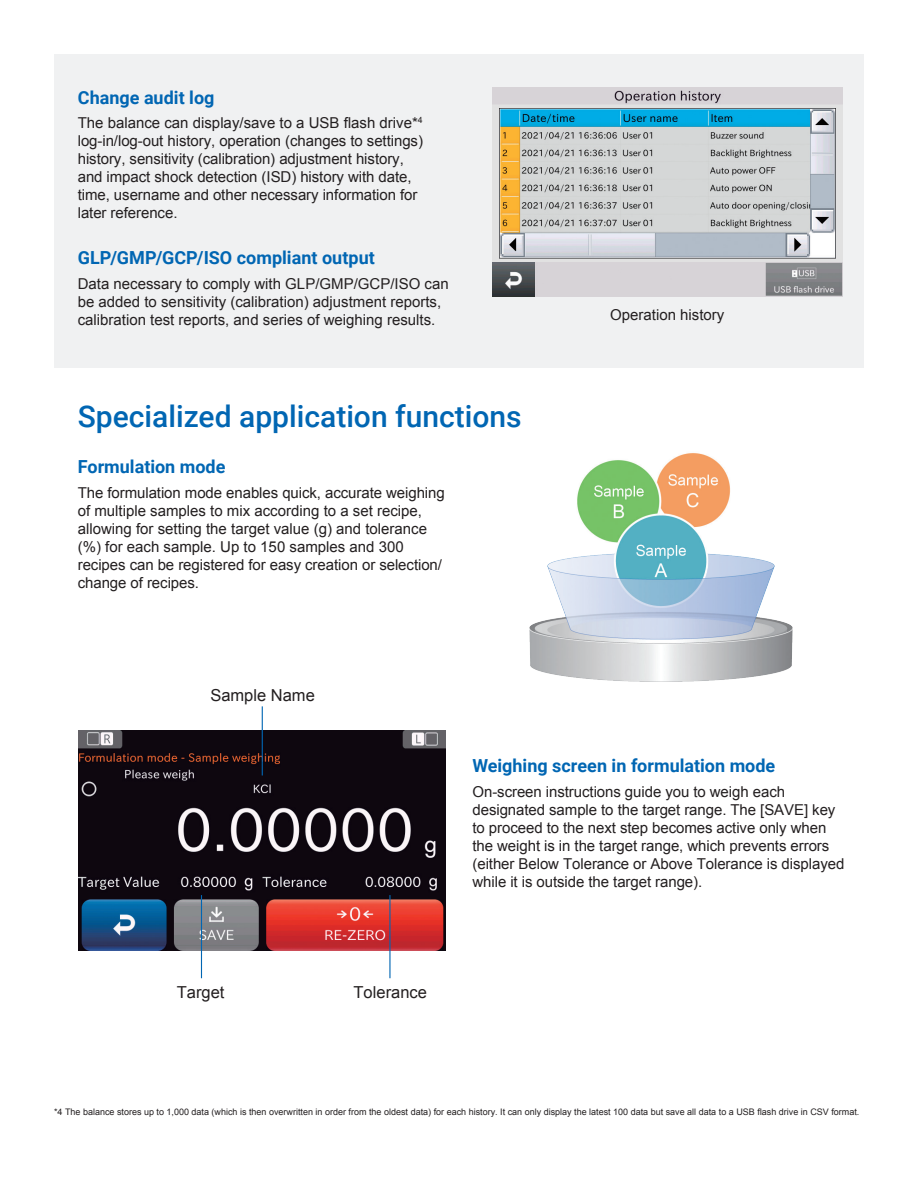
<style>
.page{position:relative;width:918px;height:1188px;background:#fff}
.page>*{position:absolute;margin:0;border:0;box-sizing:border-box;transform-origin:0 0}
.t1{font:500 30px "Roboto";color:#0166b3}
.Subhead{font:700 18px "Roboto";color:#0166b3}
.t2{font:16.5px "Arial";color:#231f20}
.Body{font:15px/18px "Arial";letter-spacing:-.005em;color:#231f20}
.Body-2{font:9px "Arial";color:#231f20}
</style>
<div class="page">
<div style="left:54px;top:54px;width:810px;height:313px;background:#f0f1f2"></div>
<img style="left:492px;top:87px;width:350px;height:210px">
<img style="left:529px;top:453px;width:264px;height:229px">
<img style="left:78px;top:730px;width:368px;height:221px">
<hr style="left:262px;top:706px;width:1px;height:69px;background:#0166b3">
<hr style="left:389px;top:895px;width:2px;height:83px;background:#0166b3">
<hr style="left:201px;top:895px;width:1px;height:83px;background:#0166b3">
<p class="Subhead" style="left:78px;top:84px;width:138px">Change audit log</p>
<p class="Body" style="left:78px;top:114px;width:347px">The balance can display/save to a USB flash drive*<sup>4 </sup>log-in/log-out history, operation (changes to settings) history, sensitivity (calibration) adjustment history, and impact shock detection (ISD) history with date, time, username and other necessary information for later reference.</p>
<p class="Subhead" style="left:78px;top:245px;width:299px">GLP/GMP/GCP/ISO compliant output</p>
<p class="Body" style="left:78px;top:275px;width:372px">Data necessary to comply with GLP/GMP/GCP/ISO can be added to sensitivity (calibration) adjustment reports, calibration test reports, and series of weighing results.</p>
<p class="t1" style="left:78px;top:395px;width:445px">Specialized application functions</p>
<p class="Subhead" style="left:78px;top:454px;width:149px">Formulation mode</p>
<p class="Body" style="left:78px;top:484px;width:369px">The formulation mode enables quick, accurate weighing of multiple samples to mix according to a set recipe, allowing for setting the target value (g) and tolerance (%) for each sample. Up to 150 samples and 300 recipes can be registered for easy creation or selection/ change of recipes.</p>
<p class="t2" style="left:210px;top:684px;width:106px">Sample Name</p>
<p class="Body" style="left:610px;top:306px;width:116px">Operation history</p>
<p class="t2" style="left:177px;top:981px;width:49px">Target</p>
<p class="t2" style="left:354px;top:981px;width:75px">Tolerance</p>
<p class="Subhead" style="left:472px;top:753px;width:304px">Weighing screen in formulation mode</p>
<p class="Body" style="left:472px;top:783px;width:373px">On-screen instructions guide you to weigh each designated sample to the target range. The [SAVE] key to proceed to the next step becomes active only when the weight is in the target range, which prevents errors (either Below Tolerance or Above Tolerance is displayed while it is outside the target range).</p>
<p class="Body-2" style="left:54px;top:1106px;width:807px">*4 The balance stores up to 1,000 data (which is then overwritten in order from the oldest data) for each history. It can only display the latest 100 data but save all data to a USB flash drive in CSV format.</p>
</div>
